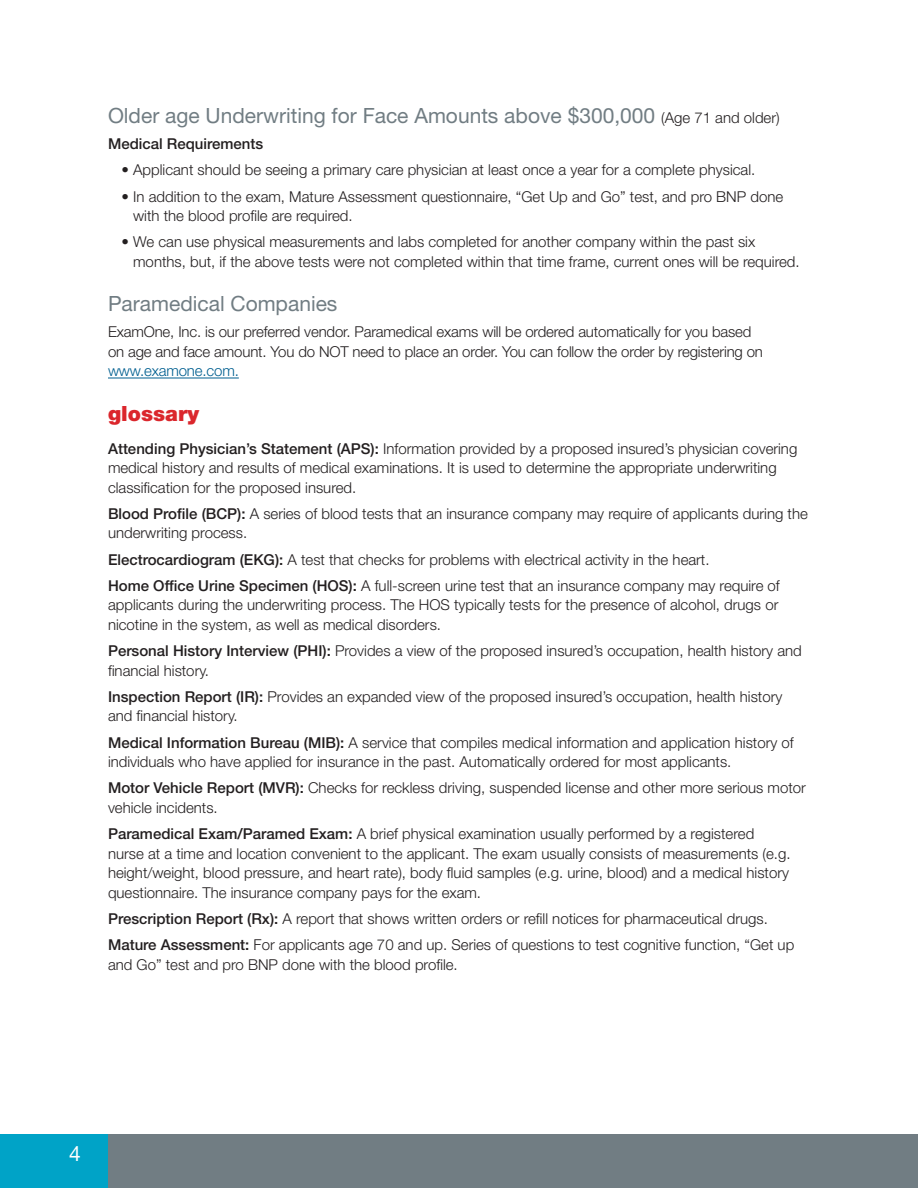
<style>
.page{position:relative;width:918px;height:1188px;background:#fff}
.page>*{position:absolute;margin:0;border:0;box-sizing:border-box;transform-origin:0 0}
.t1{font:21px "Helvetica Neue LT Std";color:#717d83}
.t2{font:900 21px "Helvetica Neue LT Std";color:#db262c}
.t3{font:21px "Helvetica Neue LT Std";color:#fff}
.t4{font:300 15px/19.5px "Helvetica Neue LT Std";color:#231f20}
.t5{font:500 15px "Helvetica Neue LT Std";color:#231f20}
.t6{font:300 15px "Helvetica Neue LT Std";letter-spacing:-.01em;color:#005f90}
.s1{font-weight:300;font-size:15px;color:#231f20}
.s2{font-weight:500}
</style>
<div class="page">
<div style="left:0;top:1134px;width:918px;height:54px;background:#717d83"></div>
<div style="left:0;top:1134px;width:108px;height:54px;background:#00a3c7"></div>
<hr style="left:108px;top:378px;width:131px;height:1px;background:#005f90">
<h1 class="t1" style="left:108px;top:103px;width:673px">Older age Underwriting for Face Amounts above $300,000 <span class="s1">(Age 71 and older)</span></h1>
<p class="t5" style="left:108px;top:135px;width:157px">Medical Requirements</p>
<p class="t4" style="left:122px;top:160px;width:635px">• Applicant should be seeing a primary care physician at least once a year for a complete physical.</p>
<p class="t4" style="left:133px;top:186px;width:652px;text-indent:-12px">• In addition to the exam, Mature Assessment questionnaire, “Get Up and Go” test, and pro BNP done with the blood profile are required.</p>
<p class="t4" style="left:133px;top:232px;width:668px;text-indent:-12px">• We can use physical measurements and labs completed for another company within the past six months, but, if the above tests were not completed within that time frame, current ones will be required.</p>
<h1 class="t1" style="left:108px;top:291px;width:231px">Paramedical Companies</h1>
<p class="t4" style="left:108px;top:322px;width:657px">ExamOne, Inc. is our preferred vendor. Paramedical exams will be ordered automatically for you based on age and face amount. You do NOT need to place an order. You can follow the order by registering on</p>
<p class="t6" style="left:108px;top:362px;width:132px">www.examone.com.</p>
<h1 class="t2" style="left:108px;top:401px;width:93px">glossary</h1>
<p class="t4" style="left:108px;top:438px;width:691px"><span class="s2">Attending Physician’s Statement (APS):</span> Information provided by a proposed insured’s physician covering medical history and results of medical examinations. It is used to determine the appropriate underwriting classification for the proposed insured.</p>
<p class="t4" style="left:108px;top:504px;width:701px"><span class="s2">Blood Profile (BCP):</span> A series of blood tests that an insurance company may require of applicants during the underwriting process.</p>
<p class="t4" style="left:108px;top:546px;width:673px;line-height:26.2px"><span class="s2">Electrocardiogram (EKG):</span> A test that checks for problems with electrical activity in the heart.<br><span class="s2">Home Office Urine Specimen (HOS):</span> A full-screen urine test that an insurance company may require of</p>
<p class="t4" style="left:108px;top:595px;width:672px">applicants during the underwriting process. The HOS typically tests for the presence of alcohol, drugs or nicotine in the system, as well as medical disorders.</p>
<p class="t4" style="left:108px;top:641px;width:695px"><span class="s2">Personal History Interview (PHI):</span> Provides a view of the proposed insured’s occupation, health history and financial history.</p>
<p class="t4" style="left:108px;top:687px;width:676px"><span class="s2">Inspection Report (IR):</span> Provides an expanded view of the proposed insured’s occupation, health history and financial history.</p>
<p class="t4" style="left:108px;top:732px;width:687px"><span class="s2">Medical Information Bureau (MIB):</span> A service that compiles medical information and application history of individuals who have applied for insurance in the past. Automatically ordered for most applicants.</p>
<p class="t4" style="left:108px;top:778px;width:699px"><span class="s2">Motor Vehicle Report (MVR):</span> Checks for reckless driving, suspended license and other more serious motor vehicle incidents.</p>
<p class="t4" style="left:108px;top:824px;width:684px"><span class="s2">Paramedical Exam/Paramed Exam:</span> A brief physical examination usually performed by a registered nurse at a time and location convenient to the applicant. The exam usually consists of measurements (e.g. height/weight, blood pressure, and heart rate), body fluid samples (e.g. urine, blood) and a medical history questionnaire. The insurance company pays for the exam.</p>
<p class="t4" style="left:108px;top:905px;width:688px;line-height:26.2px"><span class="s2">Prescription Report (Rx):</span> A report that shows written orders or refill notices for pharmaceutical drugs.<br><span class="s2">Mature Assessment:</span> For applicants age 70 and up. Series of questions to test cognitive function, “Get up</p>
<p class="t4" style="left:108px;top:954px;width:351px">and Go” test and pro BNP done with the blood profile.</p>
<h1 class="t3" style="left:69px;top:1141px;width:13px">4</h1>
</div>
